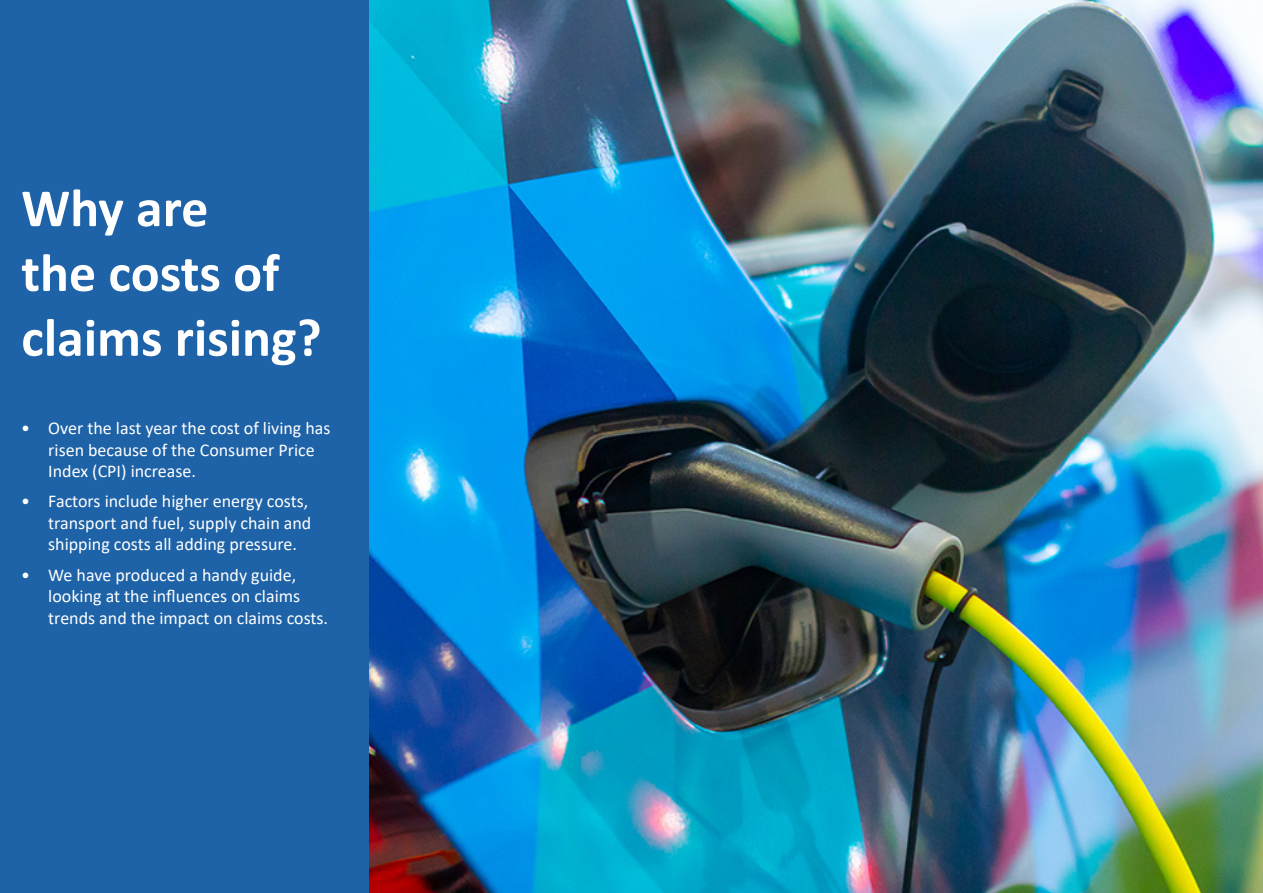
<style>
.page{position:relative;width:1263px;height:893px;background:#fff}
.page>*{position:absolute;margin:0;border:0;box-sizing:border-box;transform-origin:0 0}
.t1{font:700 54px/64.8px "Calibri";color:#fff}
.t2{font:18px/21.6px "Calibri";color:#fff}
.t3{font:300 15px "Open Sans";color:#3e3e3f}
</style>
<div class="page">
<div style="left:0;top:0;width:370px;height:893px;background:#1e62a7"></div>
<img style="left:370px;top:0;width:893px;height:893px">
<h1 class="t1" style="left:21px;top:175px;width:302px">Why are<br>the costs of claims rising?</h1>
<p class="t2" style="left:48px;top:417px;width:284px;text-indent:-27px">• Over the last year the cost of living has risen because of the Consumer Price<br>Index (CPI) increase.</p>
<p class="t2" style="left:48px;top:490px;width:265px;text-indent:-27px">• Factors include higher energy costs, transport and fuel, supply chain and shipping costs all adding pressure.</p>
<p class="t2" style="left:48px;top:563px;width:281px;text-indent:-27px">• We have produced a handy guide, looking at the influences on claims trends and the impact on claims costs.</p>
<p class="t3" style="left:345px;top:692px;width:5px">.</p>
</div>
